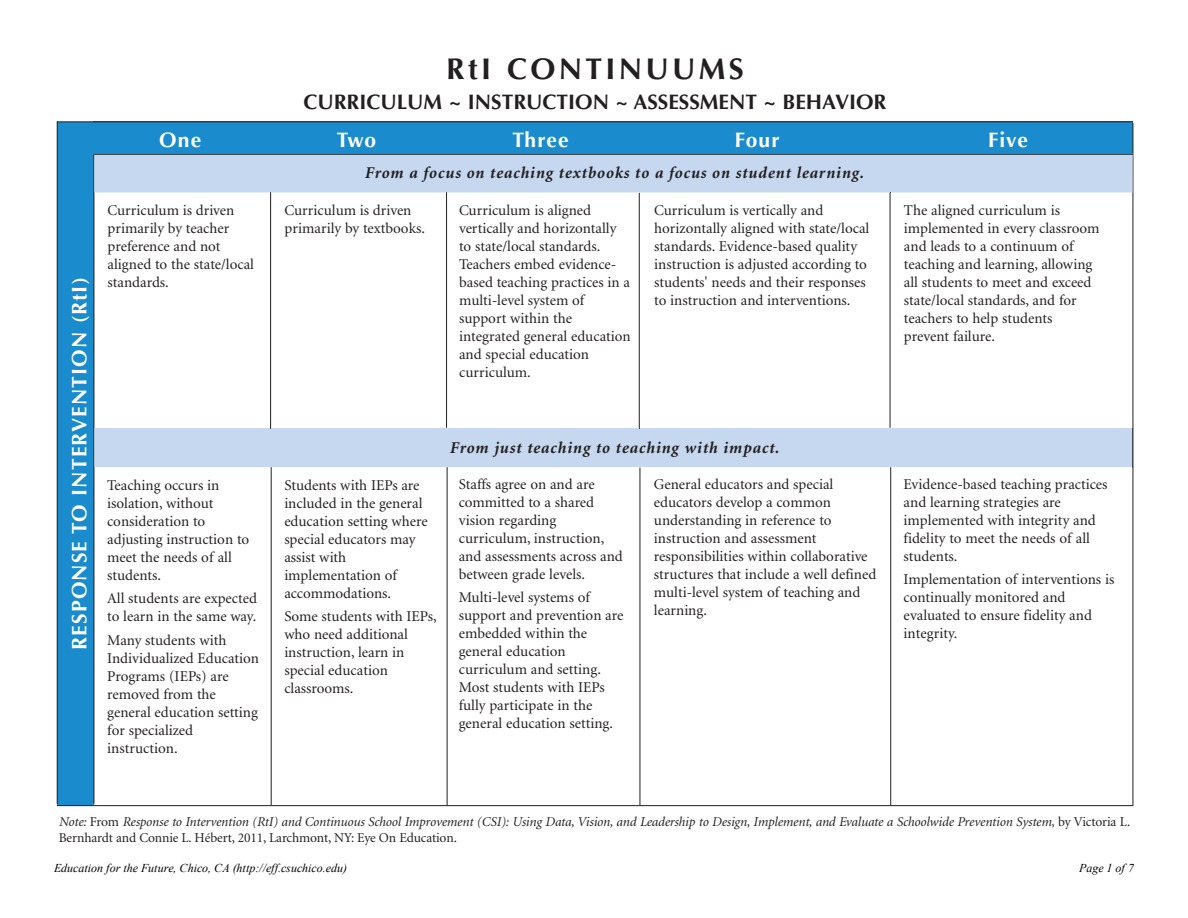
<style>
.page{position:relative;width:1188px;height:918px;background:#fff}
.page>*{position:absolute;margin:0;border:0;box-sizing:border-box;transform-origin:0 0}
.t1{font:700 30px "Optima";letter-spacing:.11em;color:#231f20}
.t2{font:700 21px "Optima";letter-spacing:.055em;color:#fff}
.t3{font:700 21px "Optima";color:#231f20}
.t4{font:italic 700 16.5px "Minion";letter-spacing:.05em;color:#231f20}
.t5{font:15px/18px "Minion";color:#231f20}
.t6{font:italic 13.5px/16.2px "Minion";letter-spacing:-.01em;color:#231f20}
.t7{font:italic 12px "Times New Roman";color:#000}
.s1{font-style:normal}
</style>
<div class="page">
<hr style="left:890px;top:192px;width:1px;height:236px;background:#231f20">
<hr style="left:639px;top:193px;width:1px;height:236px;background:#231f20">
<hr style="left:446px;top:192px;width:1px;height:236px;background:#231f20">
<hr style="left:270px;top:192px;width:1px;height:237px;background:#231f20">
<div style="left:93px;top:121px;width:1040px;height:33px;background:#1a8bcc"></div>
<div style="left:58px;top:122px;width:36px;height:683px;background:#1a8bcc"></div>
<hr style="left:57px;top:122px;width:1px;height:682px;background:#231f20">
<hr style="left:57px;top:121px;width:1076px;height:1px;background:#231f20">
<hr style="left:94px;top:154px;width:1039px;height:1px;background:#231f20">
<hr style="left:94px;top:154px;width:1px;height:650px;background:#231f20">
<hr style="left:1133px;top:123px;width:1px;height:683px;background:#231f20">
<hr style="left:57px;top:805px;width:1076px;height:1px;background:#231f20">
<div style="left:94px;top:428px;width:1039px;height:39px;background:#c6d8ef"></div>
<hr style="left:1133px;top:428px;width:1px;height:39px;background:#434b55">
<div style="left:94px;top:155px;width:1038px;height:38px;background:#c6d8ef"></div>
<hr style="left:94px;top:153px;width:1038px;height:1px;background:#1288ca">
<hr style="left:94px;top:154px;width:1038px;height:1px;background:#434b55">
<hr style="left:890px;top:467px;width:1px;height:338px;background:#231f20">
<hr style="left:640px;top:468px;width:1px;height:337px;background:#231f20">
<hr style="left:447px;top:467px;width:1px;height:339px;background:#231f20">
<hr style="left:271px;top:467px;width:1px;height:338px;background:#231f20">
<p class="t1" style="left:446px;top:57px;width:299px">RtI CONTINUUMS</p>
<p class="t3" style="left:303px;top:94px;width:585px">CURRICULUM ~ INSTRUCTION ~ ASSESSMENT ~ BEHAVIOR</p>
<p class="t2" style="left:159px;top:132px;width:44px">One</p>
<p class="t2" style="left:337px;top:132px;width:41px">Two</p>
<p class="t2" style="left:512px;top:132px;width:58px">Three</p>
<p class="t2" style="left:735px;top:132px;width:46px">Four</p>
<p class="t2" style="left:988px;top:132px;width:41px">Five</p>
<p class="t2" style="left:71px;top:650px;width:374px;rotate:-90deg">RESPONSE TO INTERVENTION (RtI)</p>
<p class="t4" style="left:365px;top:166px;width:500px">From a focus on teaching textbooks to a focus on student learning.</p>
<p class="t5" style="left:108px;top:202px;width:148px">Curriculum is driven primarily by teacher preference and not aligned to the state/local standards.</p>
<p class="t5" style="left:285px;top:202px;width:142px">Curriculum is driven primarily by textbooks.</p>
<p class="t5" style="left:459px;top:203px;width:173px">Curriculum is aligned vertically and horizontally to state/local standards.<br>Teachers embed evidence&shy;based teaching practices in a multi-level system of support within the integrated general education and special education curriculum.</p>
<p class="t5" style="left:654px;top:203px;width:217px">Curriculum is vertically and horizontally aligned with state/local standards. Evidence-based quality instruction is adjusted according to students' needs and their responses to instruction and interventions.</p>
<p class="t5" style="left:904px;top:203px;width:197px">The aligned curriculum is implemented in every classroom and leads to a continuum of teaching and learning, allowing all students to meet and exceed state/local standards, and for teachers to help students prevent failure.</p>
<p class="t5" style="left:107px;top:477px;width:144px">Teaching occurs in isolation, without consideration to adjusting instruction to meet the needs of all students.</p>
<p class="t5" style="left:107px;top:591px;width:151px">All students are expected to learn in the same way.</p>
<p class="t5" style="left:107px;top:632px;width:153px">Many students with<br>Individualized Education<br>Programs (IEPs) are removed from the general education setting for specialized instruction.</p>
<p class="t5" style="left:284px;top:477px;width:145px">Students with IEPs are included in the general education setting where special educators may assist with implementation of accommodations.</p>
<p class="t5" style="left:284px;top:609px;width:154px">Some students with IEPs, who need additional instruction, learn in special education classrooms.</p>
<p class="t4" style="left:450px;top:441px;width:331px">From just teaching to teaching with impact.</p>
<p class="t5" style="left:459px;top:476px;width:166px">Staffs agree on and are committed to a shared vision regarding curriculum, instruction, and assessments across and between grade levels.</p>
<p class="t5" style="left:459px;top:590px;width:166px">Multi-level systems of support and prevention are embedded within the general education curriculum and setting.<br>Most students with IEPs fully participate in the general education setting.</p>
<p class="t5" style="left:654px;top:476px;width:224px">General educators and special educators develop a common understanding in reference to instruction and assessment responsibilities within collaborative structures that include a well defined multi-level system of teaching and learning.</p>
<p class="t5" style="left:904px;top:476px;width:205px">Evidence-based teaching practices and learning strategies are implemented with integrity and fidelity to meet the needs of all students.</p>
<p class="t5" style="left:904px;top:572px;width:212px">Implementation of interventions is continually monitored and evaluated to ensure fidelity and integrity.</p>
<p class="t6" style="left:59px;top:814px;width:1073px">Note: <span class="s1">From</span> Response to Intervention (RtI) and Continuous School Improvement (CSI): Using Data, Vision, and Leadership to Design, Implement, and Evaluate a Schoolwide Prevention System, <span class="s1">by Victoria L.<br>Bernhardt and Connie L. Hébert, 2011, Larchmont, NY: Eye On Education.</span></p>
<p class="t7" style="left:54px;top:861px;width:295px">Education for the Future, Chico, CA (http://eff.csuchico.edu)</p>
<p class="t7" style="left:1079px;top:861px;width:56px">Page 1 of 7</p>
</div>
